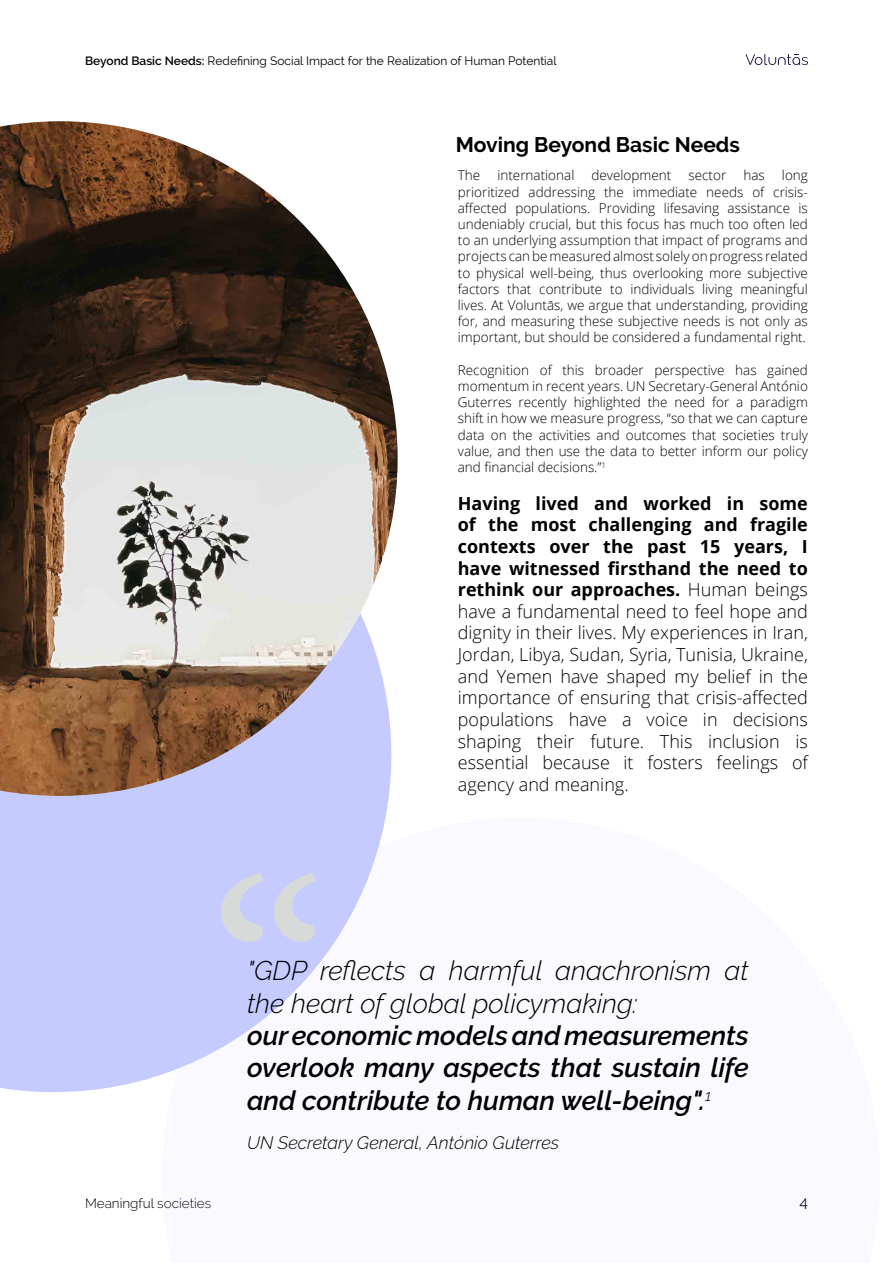
<style>
.page{position:relative;width:893px;height:1263px;background:#fff}
.page>*{position:absolute;margin:0;border:0;box-sizing:border-box;transform-origin:0 0}
.t1{font:300px "Minion Pro";color:#d8dad9}
.t2{font:italic 600 27px/32.4px "Raleway";color:#000;text-align:justify}
.t3{font:italic 300 27px/32.4px "Raleway";color:#000}
.t4{font:700 21px "Raleway";color:#000}
.t5{font:300 18px/21.6px "Open Sans";color:#000;text-align:justify}
.t6{font:italic 300 18px "Raleway";color:#000}
.t7{font:15px "Raleway";color:#000}
.t8{font:300 13.5px/16.2px "Open Sans";color:#000;text-align:justify}
.t9{font:300 13.5px "Raleway";color:#000}
.t10{font:12px "Raleway";color:#000}
.s1{font-weight:600}
.s2{font-weight:700}
</style>
<div class="page">
<svg style="left:745px;top:54px;width:63px;height:11px"></svg>
<div style="left:0;top:796px;width:389px;height:296px;background:#c5cbff"></div>
<img style="left:0;top:121px;width:398px;height:675px">
<svg style="left:162px;top:817px;width:227px;height:275px;fill:#c5cbff"></svg>
<p class="t10" style="left:85px;top:54px;width:473px"><span class="s1">Beyond Basic Needs:</span> Redefining Social Impact for the Realization of Human Potential</p>
<h3 class="t4" style="left:456px;top:132px;width:286px">Moving Beyond Basic Needs</h3>
<h1 class="t1" style="left:209px;top:791px;width:121px">“</h1>
<p class="t8" style="left:458px;top:167px;width:352px;text-indent:324px">long prioritized addressing the immediate needs of crisis&shy;affected populations. Providing lifesaving assistance is undeniably crucial, but this focus has much too often led to an underlying assumption that impact of programs and projects can be measured almost solely on progress related to physical well-being, thus overlooking more subjective factors that contribute to individuals living meaningful lives. At Voluntās, we argue that understanding, providing for, and measuring these subjective needs is not only as important, but should be considered a fundamental right.</p>
<p class="t8" style="left:458px;top:361px;width:352px">Recognition of this broader perspective has gained momentum in recent years. UN Secretary-General António Guterres recently highlighted the need for a paradigm shift in how we measure progress, “so that we can capture data on the activities and outcomes that societies truly value, and then use the data to better inform our policy and financial decisions.”<sup>1</sup></p>
<p class="t5" style="left:458px;top:492px;width:352px"><span class="s2">Having lived and worked in some of the most challenging and fragile contexts over the past 15 years, I have witnessed firsthand the need to rethink our approaches.</span> Human beings have a fundamental need to feel hope and dignity in their lives. My experiences in Iran, Jordan, Libya, Sudan, Syria, Tunisia, Ukraine, and Yemen have shaped my belief in the importance of ensuring that crisis-affected populations have a voice in decisions shaping their future. This inclusion is essential because it fosters feelings of agency and meaning.</p>
<p class="t8" style="left:458px;top:167px;width:24px">The</p>
<p class="t8" style="left:497px;top:167px;width:78px">international</p>
<p class="t8" style="left:591px;top:167px;width:81px">development</p>
<p class="t8" style="left:688px;top:167px;width:39px">sector</p>
<p class="t8" style="left:743px;top:167px;width:23px">has</p>
<h2 class="t3" style="left:247px;top:954px;width:503px">"GDP reflects a harmful anachronism at the heart of global policymaking:</h2>
<h2 class="t2" style="left:247px;top:1019px;width:503px">our economic models and measurements overlook many aspects that sustain life and contribute to human well-being".<sup>1</sup></h2>
<h3 class="t6" style="left:247px;top:1132px;width:314px">UN Secretary General, António Guterres</h3>
<p class="t9" style="left:85px;top:1195px;width:128px">Meaningful societies</p>
<p class="t7" style="left:799px;top:1195px;width:10px">4</p>
</div>
